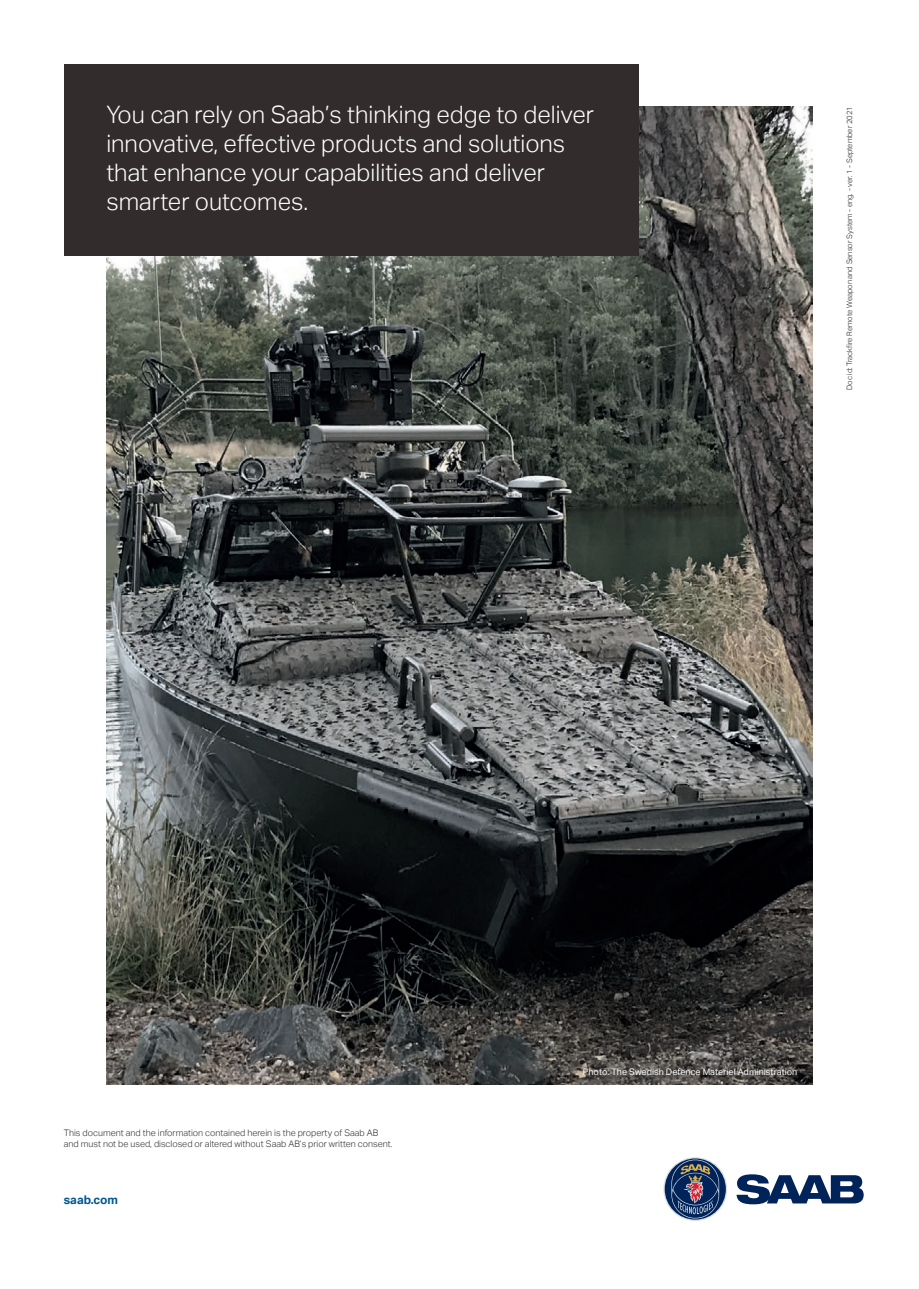
<style>
.page{position:relative;width:919px;height:1289px;background:#fff}
.page>*{position:absolute;margin:0;border:0;box-sizing:border-box;transform-origin:0 0}
.t1{font:300 24px/28.8px "Aktiv Grotesk";color:#fff}
.t2{font:700 12px "Aktiv Grotesk";color:#015691}
.t3{font:300 9px/10.8px "Aktiv Grotesk";color:#322d2c}
.t4{font:9px "Aktiv Grotesk";color:#fff}
.t5{font:300 7.5px "Aktiv Grotesk";color:#231f20}
</style>
<div class="page">
<svg style="left:663px;top:1157px;width:64px;height:63px"></svg>
<svg style="left:664px;top:1158px;width:61px;height:61px"></svg>
<svg style="left:671px;top:1159px;width:48px;height:59px;background:#4b5978"></svg>
<svg style="left:736px;top:1174px;width:127px;height:30px"></svg>
<img style="left:106px;top:106px;width:706px;height:978px">
<div style="left:64px;top:64px;width:574px;height:191px;background:#322d2c"></div>
<div style="left:583px;top:1067px;width:222px;height:15px;background:#231f20;opacity:.75"></div>
<h1 class="t1" style="left:106px;top:101px;width:489px">You can rely on Saab’s thinking edge to deliver innovative, effective products and solutions that enhance your capabilities and deliver smarter outcomes.</h1>
<p class="t5" style="left:845px;top:390px;width:285px;rotate:-90deg">Doc id: Trackfire Remote Weapon and Sensor System - eng. - ver. 1 - September 2021</p>
<p class="t3" style="left:64px;top:1127px;width:330px">This document and the information contained herein is the property of Saab AB and must not be used, disclosed or altered without Saab AB’s prior written consent.</p>
<h2 class="t2" style="left:64px;top:1192px;width:56px">saab.com</h2>
<p class="t4" style="left:583px;top:1066px;width:216px">Photo: The Swedish Defence Materiel Administration</p>
</div>
